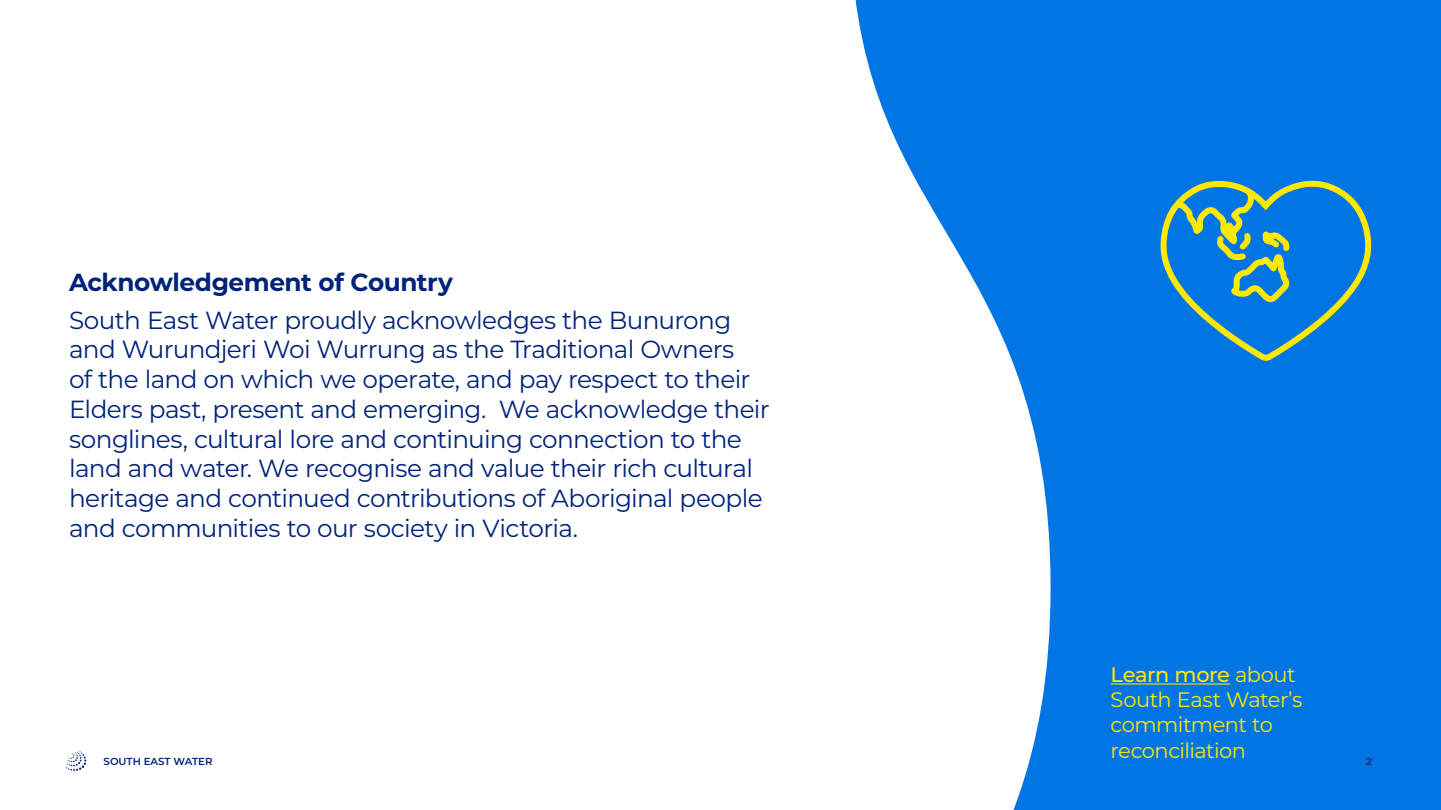
<style>
.page{position:relative;width:1441px;height:810px;background:#fff}
.page>*{position:absolute;margin:0;border:0;box-sizing:border-box;transform-origin:0 0}
.t1{font:24.75px/29.7px "Montserrat";letter-spacing:-.025em;color:#002379}
.t2{font:700 24.75px "Montserrat";letter-spacing:-.015em;color:#002379}
.t3{font:21px/25.2px "Montserrat";letter-spacing:-.025em;color:#ffe900}
.t4{font:600 10.2px "Montserrat";color:#002379}
.s1{font-weight:500}
</style>
<div class="page">
<svg style="left:855px;top:0;width:585px;height:810px;fill:#0075e3"></svg>
<svg style="left:1157px;top:175px;width:221px;height:191px;background:#2686c0"></svg>
<hr style="left:1110px;top:683px;width:119px;height:2px;background:#ffe900">
<svg style="left:66px;top:751px;width:20px;height:20px"></svg>
<p class="t2" style="left:69px;top:264px;width:385px">Acknowledgement of Country</p>
<p class="t1" style="left:69px;top:304px;width:702px">South East Water proudly acknowledges the Bunurong and Wurundjeri Woi Wurrung as the Traditional Owners<br>of the land on which we operate, and pay respect to their Elders past, present and emerging. We acknowledge their songlines, cultural lore and continuing connection to the land and water. We recognise and value their rich cultural heritage and continued contributions of Aboriginal people and communities to our society in Victoria.</p>
<p class="t3" style="left:1110px;top:661px;width:193px"><span class="s1">Learn more</span> about<br>South East Water’s commitment to reconciliation</p>
<p class="t4" style="left:104px;top:754px;width:110px">SOUTH EAST WATER</p>
<p class="t4" style="left:1365px;top:754px;width:7px">2</p>
</div>
